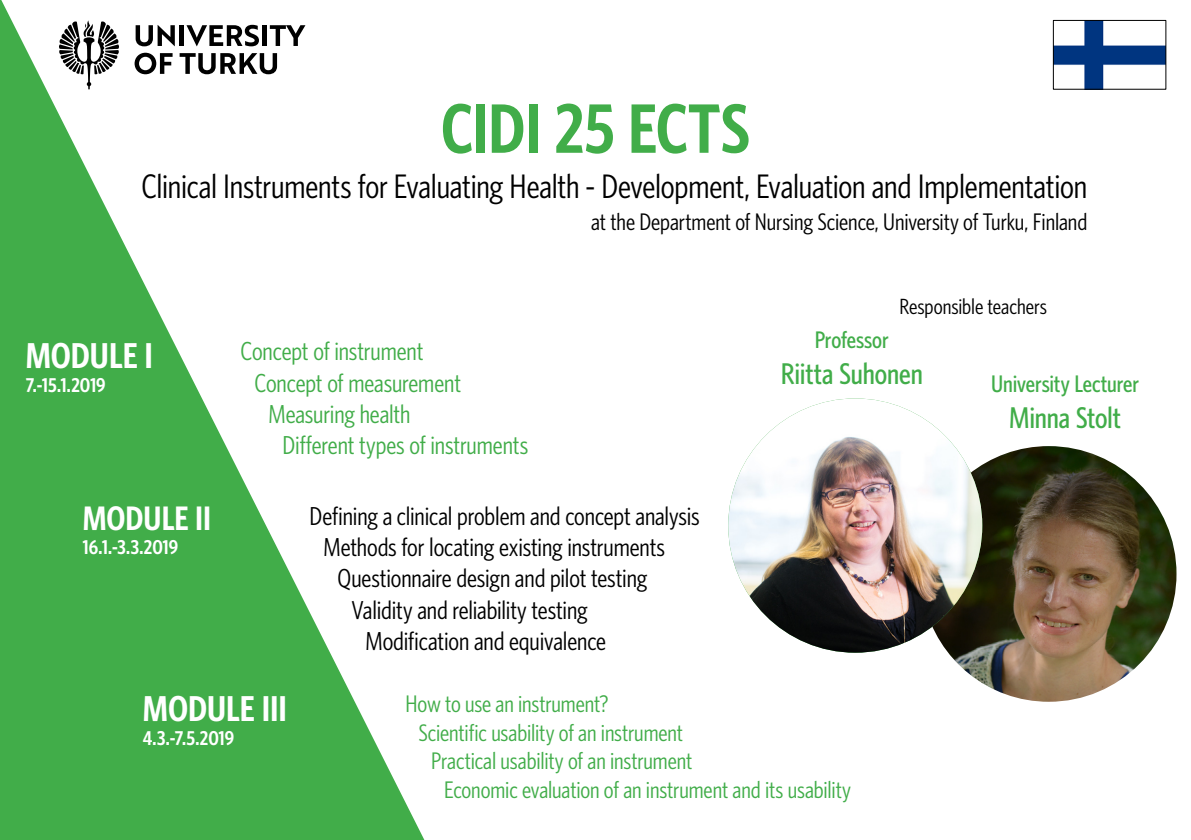
<style>
.page{position:relative;width:1191px;height:840px;background:#fff}
.page>*{position:absolute;margin:0;border:0;box-sizing:border-box;transform-origin:0 0}
.t1{font:600 70px "Whitney Condensed";letter-spacing:-.005em;color:#41ad49}
.t2{font:600 36px "Whitney Condensed";color:#fff}
.t3{font:34px "Whitney Condensed";letter-spacing:-.005em;color:#000}
.t4{font:600 34px "Whitney Condensed";color:#fff}
.t5{font:500 30px "Whitney Condensed";letter-spacing:-.005em;color:#41ad49}
.t6{font:26px "Whitney Condensed";letter-spacing:-.005em;color:#000}
.t7{font:26px "Whitney Condensed";letter-spacing:-.005em;color:#41ad49}
.t8{font:24px "Whitney Condensed";letter-spacing:-.005em;color:#41ad49}
.t9{font:24px "Whitney Condensed";letter-spacing:-.005em;color:#000}
.t10{font:500 24px "Whitney Condensed";letter-spacing:-.005em;color:#41ad49}
.t11{font:22px "Whitney Condensed";color:#000}
.t12{font:600 20px "Whitney Condensed";color:#fff}
</style>
<div class="page">
<svg style="left:0;top:0;width:306px;height:839px;fill:#41ad49"></svg>
<img style="left:37px;top:578px;width:387px;height:261px">
<img style="left:1055px;top:22px;width:109px;height:65px">
<div style="left:1053px;top:20px;width:113px;height:69px;border:1px solid #000"></div>
<svg style="left:59px;top:20px;width:60px;height:69px"></svg>
<svg style="left:136px;top:25px;width:39px;height:21px"></svg>
<hr style="left:180px;top:25px;width:4px;height:21px;background:#000">
<svg style="left:186px;top:25px;width:73px;height:21px"></svg>
<div style="left:262px;top:25px;width:5px;height:21px;background:#000"></div>
<svg style="left:270px;top:25px;width:35px;height:21px"></svg>
<svg style="left:135px;top:53px;width:38px;height:21px"></svg>
<svg style="left:180px;top:53px;width:97px;height:21px"></svg>
<img style="left:924px;top:446px;width:252px;height:255px">
<img style="left:728px;top:398px;width:254px;height:254px;border-radius:127px">
<h1 class="t1" style="left:441px;top:84px;width:311px">CIDI 25 ECTS</h1>
<h3 class="t3" style="left:141px;top:166px;width:947px">Clinical Instruments for Evaluating Health - Development, Evaluation and Implementation</h3>
<p class="t9" style="left:591px;top:207px;width:497px">at the Department of Nursing Science, University of Turku, Finland</p>
<h2 class="t2" style="left:26px;top:333px;width:129px">MODULE I</h2>
<p class="t12" style="left:26px;top:372px;width:82px">7.-15.1.2019</p>
<h3 class="t4" style="left:83px;top:496px;width:130px">MODULE II</h3>
<p class="t12" style="left:83px;top:533px;width:97px">16.1.-3.3.2019</p>
<p class="t7" style="left:241px;top:335px;width:184px">Concept of instrument</p>
<p class="t7" style="left:254px;top:367px;width:208px">Concept of measurement</p>
<p class="t7" style="left:268px;top:398px;width:143px">Measuring health</p>
<p class="t7" style="left:282px;top:429px;width:247px">Different types of instruments</p>
<p class="t6" style="left:310px;top:500px;width:391px">Defining a clinical problem and concept analysis</p>
<p class="t6" style="left:323px;top:531px;width:343px">Methods for locating existing instruments</p>
<p class="t6" style="left:337px;top:562px;width:311px">Questionnaire design and pilot testing</p>
<p class="t6" style="left:351px;top:593px;width:238px">Validity and reliability testing</p>
<p class="t6" style="left:365px;top:625px;width:242px">Modification and equivalence</p>
<p class="t11" style="left:899px;top:293px;width:149px">Responsible teachers</p>
<p class="t10" style="left:814px;top:325px;width:76px">Professor</p>
<p class="t5" style="left:780px;top:355px;width:144px">Riitta Suhonen</p>
<p class="t10" style="left:991px;top:368px;width:149px">University Lecturer</p>
<p class="t5" style="left:1009px;top:398px;width:113px">Minna Stolt</p>
<h2 class="t2" style="left:143px;top:685px;width:146px">MODULE III</h2>
<p class="t12" style="left:143px;top:725px;width:93px">4.3.-7.5.2019</p>
<p class="t8" style="left:405px;top:688px;width:205px">How to use an instrument?</p>
<p class="t8" style="left:418px;top:717px;width:266px">Scientific usability of an instrument</p>
<p class="t8" style="left:431px;top:746px;width:263px">Practical usability of an instrument</p>
<p class="t8" style="left:444px;top:775px;width:408px">Economic evaluation of an instrument and its usability</p>
</div>
